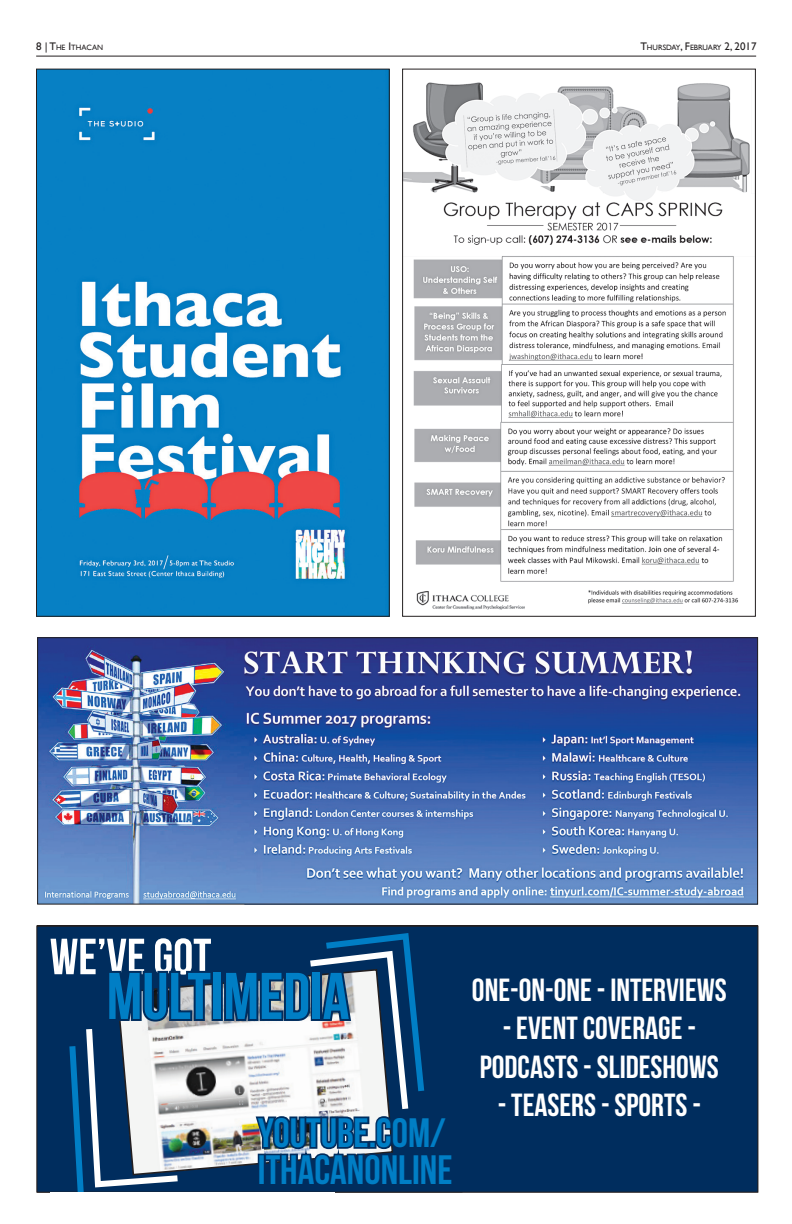
<style>
.page{position:relative;width:792px;height:1224px;background:#fff}
.page>*{position:absolute;margin:0;border:0;box-sizing:border-box;transform-origin:0 0}
.t1{font:65.8px "Bebas Neue";color:#007ec5}
.t2{font:50.8px "Bebas Neue";color:#fff}
.t3{font:41px/37.2px "Bebas Neue";color:#007ec5}
.t4{font:32px/38.4px "Bebas Neue";color:#fff;text-align:center}
.t5{font:7.7px "Gill Sans";color:#231f20}
.s1{font-size:11px}
</style>
<div class="page">
<hr style="left:36px;top:56px;width:720px;height:1px;background:#231f20">
<img style="left:404px;top:82px;width:346px;height:528px">
<img style="left:38px;top:71px;width:350px;height:544px">
<img style="left:39px;top:639px;width:717px;height:264px">
<div style="left:37px;top:637px;width:721px;height:268px;border:1px solid #231f20"></div>
<div style="left:37px;top:926px;width:721px;height:266px;background:#002d5e"></div>
<svg style="left:214px;top:983px;width:8px;height:186px"></svg>
<div style="left:212px;top:971px;width:11px;height:50px;border:4px solid #002d5e"></div>
<svg style="left:222px;top:933px;width:233px;height:260px"></svg>
<svg style="left:66px;top:971px;width:148px;height:221px"></svg>
<div style="left:50px;top:1192px;width:284px;height:32px;background:#fff"></div>
<p class="t5" style="left:36px;top:42px;width:68px"><span class="s1">8 | T</span>HE <span class="s1">I</span>THACAN</p>
<p class="t5" style="left:640px;top:42px;width:118px"><span class="s1">T</span>HURSDAY<span class="s1">, F</span>EBRUARY <span class="s1">2, 2017</span></p>
<h2 class="t2" style="left:50px;top:929px;width:163px">WE’VE GOT</h2>
<h1 class="t1" style="left:107px;top:960px;width:244px">MULTIMEDIA</h1>
<p class="t4" style="left:472px;top:970px;width:256px">ONE-ON-ONE - INTERVIEWS</p>
<p class="t4" style="left:480px;top:1009px;width:241px">- EVENT COVERAGE -<br>PODCASTS - SLIDESHOWS</p>
<p class="t4" style="left:498px;top:1086px;width:205px">- TEASERS - SPORTS -</p>
<p class="t3" style="left:258px;top:1114px;width:196px">YOUTUBE.COM/<br>ITHACANONLINE</p>
</div>
